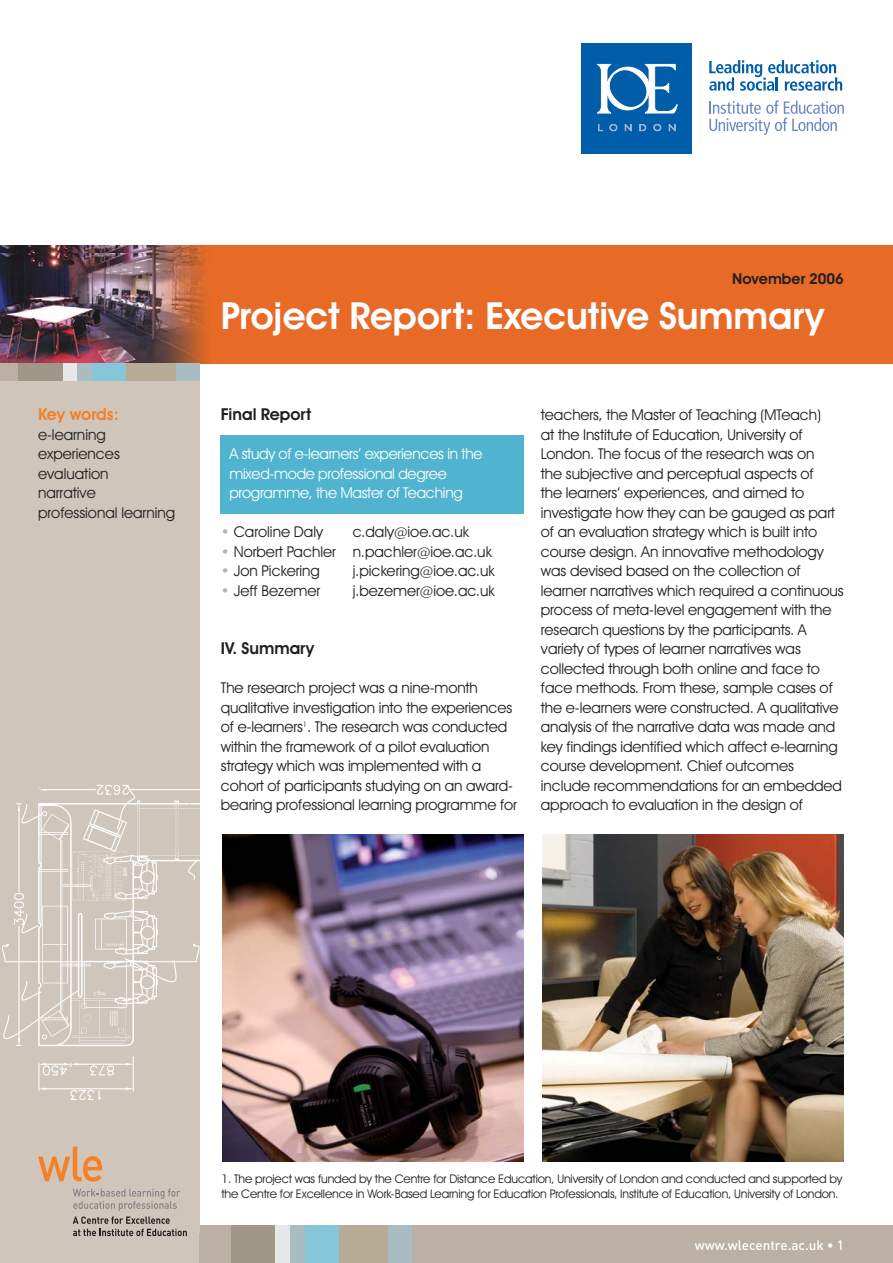
<style>
.page{position:relative;width:893px;height:1263px;background:#fff}
.page>*{position:absolute;margin:0;border:0;box-sizing:border-box;transform-origin:0 0}
.t1{font:600 37.5px "Avant Garde IT Cby BT";color:#fff}
.t2{font:600 16.5px "Avant Garde IT Cby BT";color:#231f20}
.t3{font:600 16.5px "Avant Garde IT Cby BT";color:#f58025}
.t4{font:15px/19.5px "Avant Garde IT Cby BT";letter-spacing:-.005em;color:#231f20}
.t5{font:15px/19.5px "Avant Garde IT Cby BT";letter-spacing:-.015em;color:#fff}
.t6{font:600 15px "Avant Garde IT Cby BT";color:#231f20}
.t7{font:500 13.5px "DIN";color:#fff}
.t8{font:12px/15px "Avant Garde IT Cby BT";letter-spacing:-.01em;color:#231f20}
.s1{color:#bbb0a3}
.s2{font-size:13.5px}
</style>
<div class="page">
<div style="left:0;top:1226px;width:892px;height:37px;background:#bbb0a3"></div>
<img style="left:0;top:246px;width:892px;height:7px">
<div style="left:231px;top:1226px;width:44px;height:37px;background:#a19789"></div>
<div style="left:275px;top:1226px;width:15px;height:37px;background:#e6e7e8"></div>
<div style="left:290px;top:1226px;width:15px;height:37px;background:#a8bcc2"></div>
<div style="left:305px;top:1226px;width:34px;height:37px;background:#85c6da"></div>
<div style="left:339px;top:1226px;width:50px;height:37px;background:#b8ab96"></div>
<div style="left:389px;top:1226px;width:23px;height:37px;background:#a8bcc2"></div>
<div style="left:0;top:253px;width:200px;height:1010px;background:#cfc5bb"></div>
<img style="left:3px;top:784px;width:197px;height:316px">
<img style="left:0;top:253px;width:892px;height:111px">
<svg style="left:38px;top:1147px;width:64px;height:35px"></svg>
<svg style="left:73px;top:1189px;width:114px;height:47px"></svg>
<div style="left:221px;top:435px;width:303px;height:79px;background:#50b3cf"></div>
<div style="left:0;top:364px;width:19px;height:17px;background:#bbb0a3"></div>
<div style="left:19px;top:364px;width:44px;height:17px;background:#a19789"></div>
<div style="left:63px;top:364px;width:15px;height:17px;background:#e6e7e8"></div>
<div style="left:78px;top:364px;width:14px;height:17px;background:#a8bcc2"></div>
<div style="left:92px;top:364px;width:35px;height:17px;background:#85c6da"></div>
<div style="left:127px;top:364px;width:49px;height:17px;background:#b8ab96"></div>
<div style="left:176px;top:364px;width:24px;height:17px;background:#a8bcc2"></div>
<div style="left:581px;top:43px;width:111px;height:110px;background:#005daa"></div>
<svg style="left:598px;top:124px;width:78px;height:8px"></svg>
<svg style="left:597px;top:63px;width:80px;height:51px"></svg>
<svg style="left:709px;top:60px;width:133px;height:31px"></svg>
<svg style="left:709px;top:100px;width:135px;height:35px"></svg>
<img style="left:222px;top:834px;width:302px;height:328px">
<img style="left:542px;top:834px;width:302px;height:328px">
<p class="t3" style="left:38px;top:405px;width:82px">Key words:</p>
<p class="t4" style="left:38px;top:425px;width:139px">e-learning experiences evaluation<br>narrative professional learning</p>
<p class="t6" style="left:732px;top:269px;width:113px">November 2006</p>
<h1 class="t1" style="left:221px;top:293px;width:605px">Project Report: Executive Summary</h1>
<p class="t2" style="left:221px;top:405px;width:92px">Final Report</p>
<p class="t5" style="left:229px;top:444px;width:255px">A study of e-learners’ experiences in the mixed-mode professional degree programme, the Master of Teaching</p>
<p class="t4" style="left:221px;top:522px;width:104px"><span class="s1">•</span> Caroline Daly</p>
<p class="t4" style="left:353px;top:522px;width:118px">c.daly<span class="s2">@</span>ioe.ac.uk</p>
<p class="t4" style="left:221px;top:542px;width:272px"><span class="s1">•</span> Norbert Pachler n.pachler<span class="s2">@</span>ioe.ac.uk</p>
<p class="t4" style="left:221px;top:561px;width:101px"><span class="s1">•</span> Jon Pickering</p>
<p class="t4" style="left:353px;top:561px;width:144px">j.pickering<span class="s2">@</span>ioe.ac.uk</p>
<p class="t4" style="left:221px;top:581px;width:101px"><span class="s1">•</span> Jeff Bezemer</p>
<p class="t4" style="left:353px;top:581px;width:144px">j.bezemer<span class="s2">@</span>ioe.ac.uk</p>
<p class="t2" style="left:221px;top:639px;width:95px">IV. Summary</p>
<p class="t4" style="left:221px;top:678px;width:298px">The research project was a nine-month qualitative investigation into the experiences of e-learners<sup>1</sup>. The research was conducted within the framework of a pilot evaluation strategy which was implemented with a cohort of participants studying on an award&shy;bearing professional learning programme for</p>
<p class="t4" style="left:541px;top:405px;width:304px">teachers, the Master of Teaching (MTeach)<br>at the Institute of Education, University of London. The focus of the research was on<br>the subjective and perceptual aspects of<br>the learners’ experiences, and aimed to investigate how they can be gauged as part of an evaluation strategy which is built into course design. An innovative methodology was devised based on the collection of learner narratives which required a continuous process of meta-level engagement with the research questions by the participants. A variety of types of learner narratives was collected through both online and face to face methods. From these, sample cases of the e-learners were constructed. A qualitative analysis of the narrative data was made and key findings identified which affect e-learning course development. Chief outcomes include recommendations for an embedded approach to evaluation in the design of</p>
<p class="t8" style="left:221px;top:1171px;width:622px">1. The project was funded by the Centre for Distance Education, University of London and conducted and supported by the Centre for Excellence in Work-Based Learning for Education Professionals, Institute of Education, University of London.</p>
<p class="t7" style="left:695px;top:1237px;width:151px">www.wlecentre.ac.uk • 1</p>
</div>
